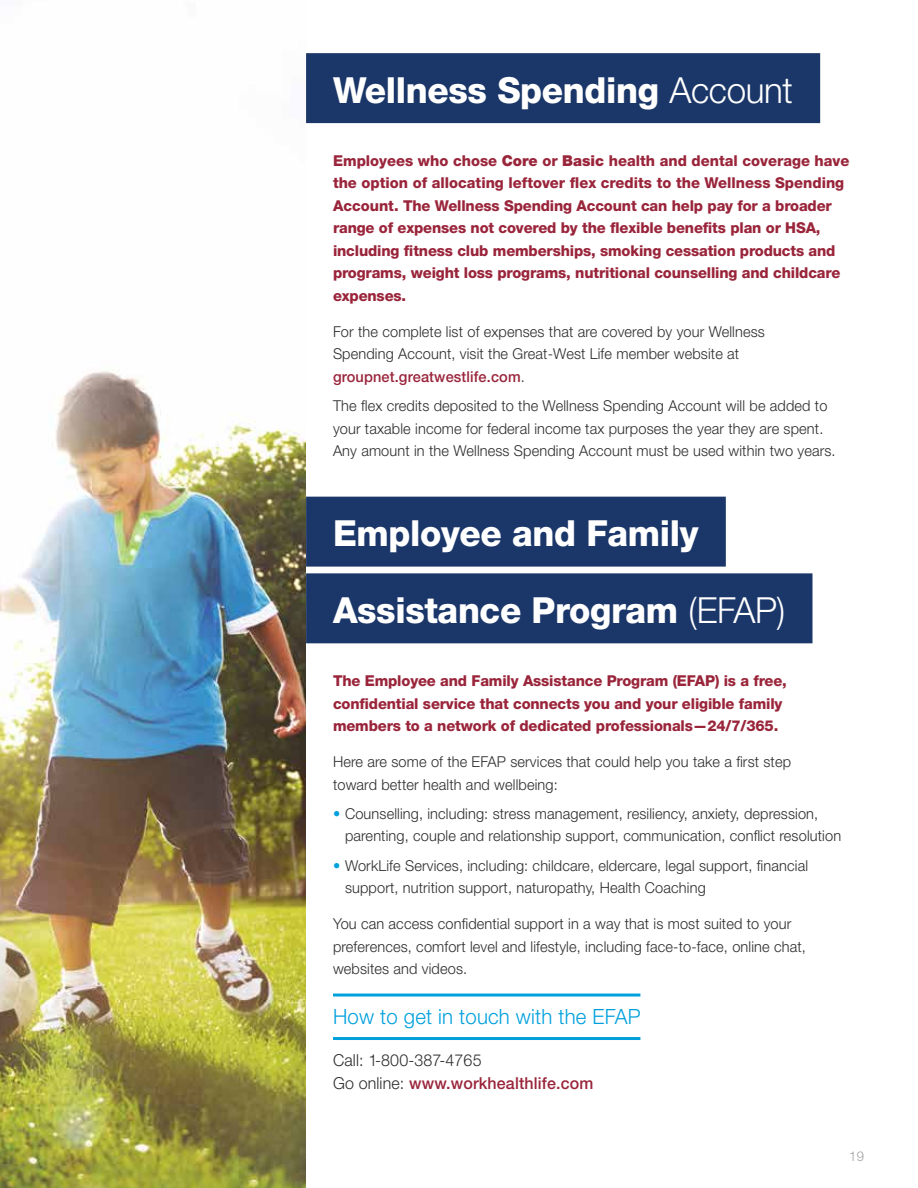
<style>
.page{position:relative;width:918px;height:1188px;background:#fff}
.page>*{position:absolute;margin:0;border:0;box-sizing:border-box;transform-origin:0 0}
.t1{font:800 36px/76.8px "Helvetica Neue LT Std";letter-spacing:-.01em;color:#fff}
.t2{font:300 21px "Helvetica Neue LT Std";letter-spacing:.01em;color:#00a0dd}
.t3{font:300 16.5px/22.5px "Helvetica Neue LT Std";letter-spacing:.01em;color:#2e2c2c}
.t4{font:300 15px/22.5px "Helvetica Neue LT Std";letter-spacing:.01em;color:#2e2c2c}
.t5{font:800 15px/22.5px "Helvetica Neue LT Std";letter-spacing:-.01em;color:#9a253b}
.t6{font:300 13.5px "Helvetica Neue LT Std";color:#a1a1a1}
.s1{font-weight:300}
.s2{font-weight:900}
.s3{font-weight:500;color:#9a253b}
.s4{font-weight:500;color:#00a0dd}
</style>
<div class="page">
<img style="left:0;top:369px;width:306px;height:819px">
<div style="left:306px;top:53px;width:514px;height:70px;background:#1b3769"></div>
<div style="left:306px;top:497px;width:420px;height:70px;background:#1b3769"></div>
<div style="left:306px;top:573px;width:507px;height:70px;background:#1b3769"></div>
<hr style="left:333px;top:994px;width:307px;height:3px;background:#00a0dd">
<hr style="left:333px;top:1037px;width:307px;height:3px;background:#00a0dd">
<h1 class="t1" style="left:333px;top:51px;width:461px">Wellness Spending <span class="s1">Account</span></h1>
<p class="t5" style="left:333px;top:149px;width:518px">Employees who chose <span class="s2">Core</span> or <span class="s2">Basic</span> health and dental coverage have the option of allocating leftover flex credits to the Wellness Spending Account. The Wellness Spending Account can help pay for a broader range of expenses not covered by the flexible benefits plan or HSA, including fitness club memberships, smoking cessation products and programs, weight loss programs, nutritional counselling and childcare expenses.</p>
<p class="t4" style="left:333px;top:320px;width:433px">For the complete list of expenses that are covered by your Wellness<br>Spending Account, visit the Great-West Life member website at <span class="s3">groupnet.greatwestlife.com</span>.</p>
<p class="t4" style="left:333px;top:394px;width:504px">The flex credits deposited to the Wellness Spending Account will be added to your taxable income for federal income tax purposes the year they are spent.<br>Any amount in the Wellness Spending Account must be used within two years.</p>
<h1 class="t1" style="left:333px;top:495px;width:454px">Employee and Family<br>Assistance Program <span class="s1">(EFAP)</span></h1>
<p class="t5" style="left:333px;top:669px;width:455px">The Employee and Family Assistance Program (EFAP) is a free, confidential service that connects you and your eligible family members to a network of dedicated professionals—24/7/365.</p>
<p class="t4" style="left:333px;top:750px;width:460px">Here are some of the EFAP services that could help you take a first step toward better health and wellbeing:</p>
<p class="t4" style="left:345px;top:802px;width:498px;text-indent:-12px"><span class="s4">•</span> Counselling, including: stress management, resiliency, anxiety, depression, parenting, couple and relationship support, communication, conflict resolution</p>
<p class="t4" style="left:345px;top:854px;width:465px;text-indent:-12px"><span class="s4">•</span> WorkLife Services, including: childcare, eldercare, legal support, financial support, nutrition support, naturopathy, Health Coaching</p>
<p class="t4" style="left:333px;top:912px;width:474px">You can access confidential support in a way that is most suited to your preferences, comfort level and lifestyle, including face-to-face, online chat, websites and videos.</p>
<h2 class="t2" style="left:333px;top:1003px;width:309px">How to get in touch with the EFAP</h2>
<p class="t3" style="left:333px;top:1049px;width:262px">Call: 1-800-387-4765<br>Go online: <span class="s3">www.workhealthlife.com</span></p>
<p class="t6" style="left:849px;top:1148px;width:16px">19</p>
</div>
